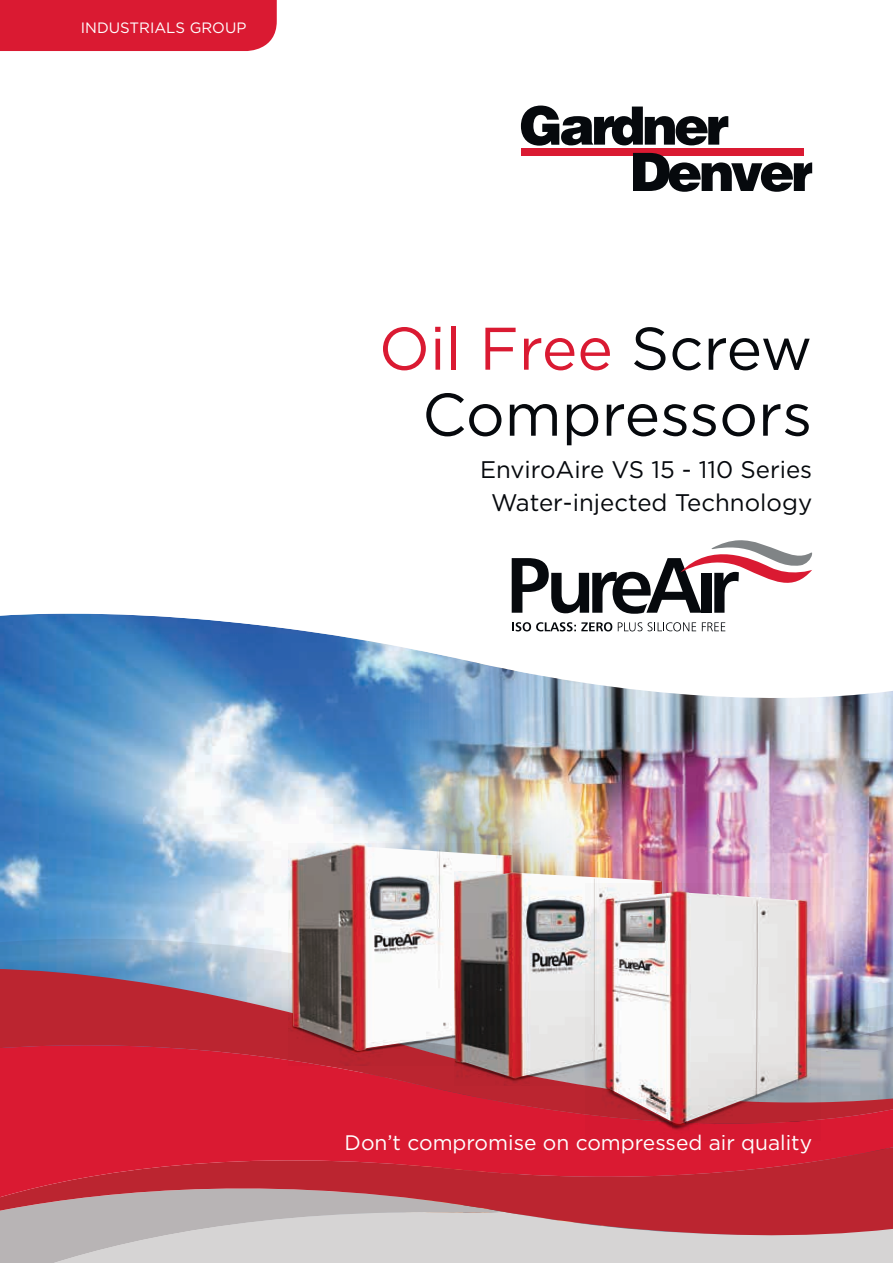
<style>
.page{position:relative;width:893px;height:1263px;background:#fff}
.page>*{position:absolute;margin:0;border:0;box-sizing:border-box;transform-origin:0 0}
.t1{font:60px/66px "Gotham";color:#06090d;text-align:right}
.t2{font:24px/33px "Gotham";color:#06090d;text-align:center}
.t3{font:21px "Gotham";color:#fff}
.t4{font:15px "Gotham";color:#fff}
.s1{color:#da1a32}
</style>
<div class="page">
<img style="left:644px;top:622px;width:249px;height:317px">
<img style="left:0;top:614px;width:644px;height:325px">
<div style="left:0;top:0;width:277px;height:51px;background:#da1a32"></div>
<div style="left:521px;top:148px;width:282px;height:8px;background:#da1a32"></div>
<svg style="left:633px;top:153px;width:179px;height:39px"></svg>
<svg style="left:521px;top:106px;width:207px;height:40px"></svg>
<div style="left:504px;top:1250px;width:389px;height:13px;background:#d6d4d4"></div>
<svg style="left:0;top:1250px;width:504px;height:13px;background:#d1cfcf"></svg>
<svg style="left:0;top:939px;width:893px;height:30px;background:#8ca7c9"></svg>
<svg style="left:0;top:969px;width:893px;height:72px;background:#ab5363"></svg>
<svg style="left:0;top:1201px;width:893px;height:49px;background:#c69c9f"></svg>
<svg style="left:0;top:1041px;width:893px;height:160px;background:#cd273a"></svg>
<img style="left:288px;top:843px;width:233px;height:222px">
<img style="left:292px;top:846px;width:219px;height:205px">
<img style="left:454px;top:1079px;width:132px;height:7px">
<img style="left:454px;top:872px;width:207px;height:207px">
<img style="left:586px;top:883px;width:235px;height:257px">
<img style="left:606px;top:891px;width:200px;height:234px">
<svg style="left:512px;top:622px;width:100px;height:9px"></svg>
<svg style="left:618px;top:622px;width:24px;height:9px"></svg>
<svg style="left:648px;top:622px;width:48px;height:9px"></svg>
<svg style="left:702px;top:622px;width:23px;height:9px"></svg>
<svg style="left:512px;top:540px;width:300px;height:74px"></svg>
<p class="t4" style="left:81px;top:18px;width:167px">INDUSTRIALS GROUP</p>
<h1 class="t1" style="left:379px;top:314px;width:435px"><span class="s1">Oil Free</span> Screw<br>Compressors</h1>
<p class="t2" style="left:480px;top:452px;width:334px">EnviroAire VS 15 - 110 Series<br>Water-injected Technology</p>
<p class="t3" style="left:345px;top:1129px;width:469px">Don’t compromise on compressed air quality</p>
</div>
